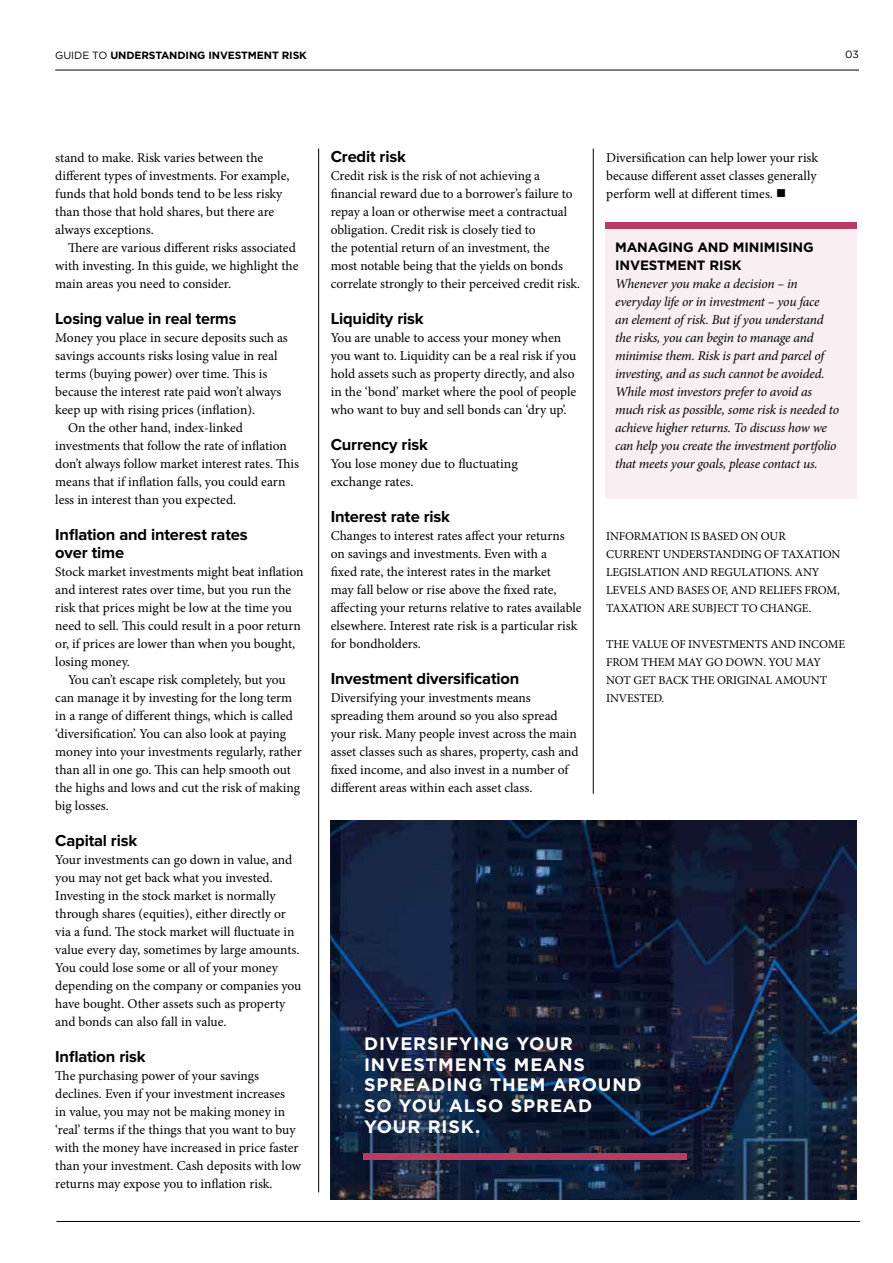
<style>
.page{position:relative;width:893px;height:1263px;background:#fff}
.page>*{position:absolute;margin:0;border:0;box-sizing:border-box;transform-origin:0 0}
.t1{font:700 18px/20.9px "Gotham HTF";letter-spacing:.05em;color:#fff}
.t2{font:700 16.5px/18px "Proxima Nova";letter-spacing:-.01em;color:#000}
.t3{font:13.5px/18px "Minion Pro";letter-spacing:-.005em;color:#000}
.t4{font:italic 13.5px/18px "Minion Pro";letter-spacing:-.015em;color:#000}
.t5{font:700 13.5px/18px "Gotham HTF";letter-spacing:-.01em;color:#000}
.t6{font:12px/18px "Minion Pro";letter-spacing:-.01em;color:#000}
.t7{font:700 10.5px "Gotham HTF";letter-spacing:-.01em;color:#000}
.t8{font:10.5px "Gotham HTF";color:#000}
.s1{font-weight:400}
</style>
<div class="page">
<img style="left:331px;top:821px;width:525px;height:378px">
<hr style="left:55px;top:70px;width:804px;height:1px;background:#000">
<hr style="left:318px;top:149px;width:1px;height:1043px;background:#000">
<div style="left:363px;top:1153px;width:324px;height:7px;background:#bb3b63"></div>
<div style="left:605px;top:223px;width:251px;height:276px;background:#f9eef1"></div>
<div style="left:605px;top:223px;width:251px;height:6px;background:#bb3b63"></div>
<hr style="left:57px;top:1221px;width:803px;height:1px;background:#000">
<hr style="left:593px;top:149px;width:1px;height:645px;background:#000">
<p class="t7" style="left:55px;top:49px;width:253px"><span class="s1">GUIDE TO</span> UNDERSTANDING INVESTMENT RISK</p>
<p class="t8" style="left:845px;top:49px;width:15px">03</p>
<p class="t3" style="left:55px;top:149px;width:236px">stand to make. Risk varies between the different types of investments. For example, funds that hold bonds tend to be less risky than those that hold shares, but there are always exceptions.</p>
<p class="t3" style="left:55px;top:239px;width:245px;text-indent:13px">There are various different risks associated with investing. In this guide, we highlight the main areas you need to consider.</p>
<p class="t2" style="left:55px;top:310px;width:183px">Losing value in real terms</p>
<p class="t3" style="left:55px;top:329px;width:234px">Money you place in secure deposits such as</p>
<p class="t3" style="left:55px;top:347px;width:224px">savings accounts risks losing value in real</p>
<p class="t3" style="left:55px;top:365px;width:214px">terms (buying power) over time. This is</p>
<p class="t3" style="left:55px;top:383px;width:228px">because the interest rate paid won’t always</p>
<p class="t3" style="left:55px;top:401px;width:201px">keep up with rising prices (inflation).</p>
<p class="t3" style="left:68px;top:419px;width:177px">On the other hand, index-linked</p>
<p class="t3" style="left:55px;top:437px;width:233px">investments that follow the rate of inflation</p>
<p class="t3" style="left:55px;top:455px;width:245px">don’t always follow market interest rates. This</p>
<p class="t3" style="left:55px;top:473px;width:232px">means that if inflation falls, you could earn</p>
<p class="t3" style="left:55px;top:491px;width:182px">less in interest than you expected.</p>
<p class="t2" style="left:55px;top:526px;width:194px">Inflation and interest rates over time</p>
<p class="t3" style="left:55px;top:563px;width:250px">Stock market investments might beat inflation and interest rates over time, but you run the risk that prices might be low at the time you need to sell. This could result in a poor return or, if prices are lower than when you bought, losing money.</p>
<p class="t3" style="left:55px;top:671px;width:248px;text-indent:13px">You can’t escape risk completely, but you can manage it by investing for the long term in a range of different things, which is called ‘diversification’. You can also look at paying money into your investments regularly, rather than all in one go. This can help smooth out the highs and lows and cut the risk of making big losses.</p>
<p class="t2" style="left:55px;top:832px;width:84px">Capital risk</p>
<p class="t3" style="left:55px;top:851px;width:248px">Your investments can go down in value, and you may not get back what you invested.<br>Investing in the stock market is normally through shares (equities), either directly or via a fund. The stock market will fluctuate in value every day, sometimes by large amounts.<br>You could lose some or all of your money depending on the company or companies you have bought. Other assets such as property and bonds can also fall in value.</p>
<p class="t2" style="left:55px;top:1048px;width:92px">Inflation risk</p>
<p class="t3" style="left:55px;top:1067px;width:247px">The purchasing power of your savings declines. Even if your investment increases<br>in value, you may not be making money in ‘real’ terms if the things that you want to buy with the money have increased in price faster than your investment. Cash deposits with low returns may expose you to inflation risk.</p>
<p class="t2" style="left:331px;top:148px;width:77px">Credit risk</p>
<p class="t3" style="left:331px;top:167px;width:251px">Credit risk is the risk of not achieving a financial reward due to a borrower’s failure to repay a loan or otherwise meet a contractual obligation. Credit risk is closely tied to<br>the potential return of an investment, the<br>most notable being that the yields on bonds correlate strongly to their perceived credit risk.</p>
<p class="t2" style="left:331px;top:310px;width:94px">Liquidity risk</p>
<p class="t3" style="left:331px;top:329px;width:247px">You are unable to access your money when you want to. Liquidity can be a real risk if you hold assets such as property directly, and also in the ‘bond’ market where the pool of people who want to buy and sell bonds can ‘dry up’.</p>
<p class="t2" style="left:331px;top:436px;width:99px">Currency risk</p>
<p class="t3" style="left:331px;top:455px;width:189px">You lose money due to fluctuating exchange rates.</p>
<p class="t2" style="left:331px;top:508px;width:121px">Interest rate risk</p>
<p class="t3" style="left:331px;top:527px;width:252px">Changes to interest rates affect your returns on savings and investments. Even with a<br>fixed rate, the interest rates in the market<br>may fall below or rise above the fixed rate, affecting your returns relative to rates available elsewhere. Interest rate risk is a particular risk for bondholders.</p>
<p class="t2" style="left:331px;top:670px;width:190px">Investment diversification</p>
<p class="t3" style="left:331px;top:689px;width:249px">Diversifying your investments means spreading them around so you also spread your risk. Many people invest across the main asset classes such as shares, property, cash and fixed income, and also invest in a number of different areas within each asset class.</p>
<p class="t3" style="left:606px;top:149px;width:214px;text-align:justify">Diversification can help lower your risk because different asset classes generally perform well at different times. ■</p>
<p class="t5" style="left:615px;top:238px;width:200px">MANAGING AND MINIMISING<br>INVESTMENT RISK</p>
<p class="t4" style="left:615px;top:275px;width:225px">Whenever you make a decision – in everyday life or in investment – you face<br>an element of risk. But if you understand the risks, you can begin to manage and minimise them. Risk is part and parcel of investing, and as such cannot be avoided.<br>While most investors prefer to avoid as much risk as possible, some risk is needed to achieve higher returns. To discuss how we can help you create the investment portfolio that meets your goals, please contact us.</p>
<p class="t6" style="left:606px;top:527px;width:236px">INFORMATION IS BASED ON OUR CURRENT UNDERSTANDING OF TAXATION LEGISLATION AND REGULATIONS. ANY LEVELS AND BASES OF, AND RELIEFS FROM, TAXATION ARE SUBJECT TO CHANGE.</p>
<p class="t6" style="left:606px;top:635px;width:241px">THE VALUE OF INVESTMENTS AND INCOME<br>FROM THEM MAY GO DOWN. YOU MAY<br>NOT GET BACK THE ORIGINAL AMOUNT<br>INVESTED.</p>
<h1 class="t1" style="left:364px;top:1032px;width:279px">DIVERSIFYING YOUR<br>INVESTMENTS MEANS<br>SPREADING THEM AROUND<br>SO YOU ALSO SPREAD<br>YOUR RISK.</h1>
</div>
